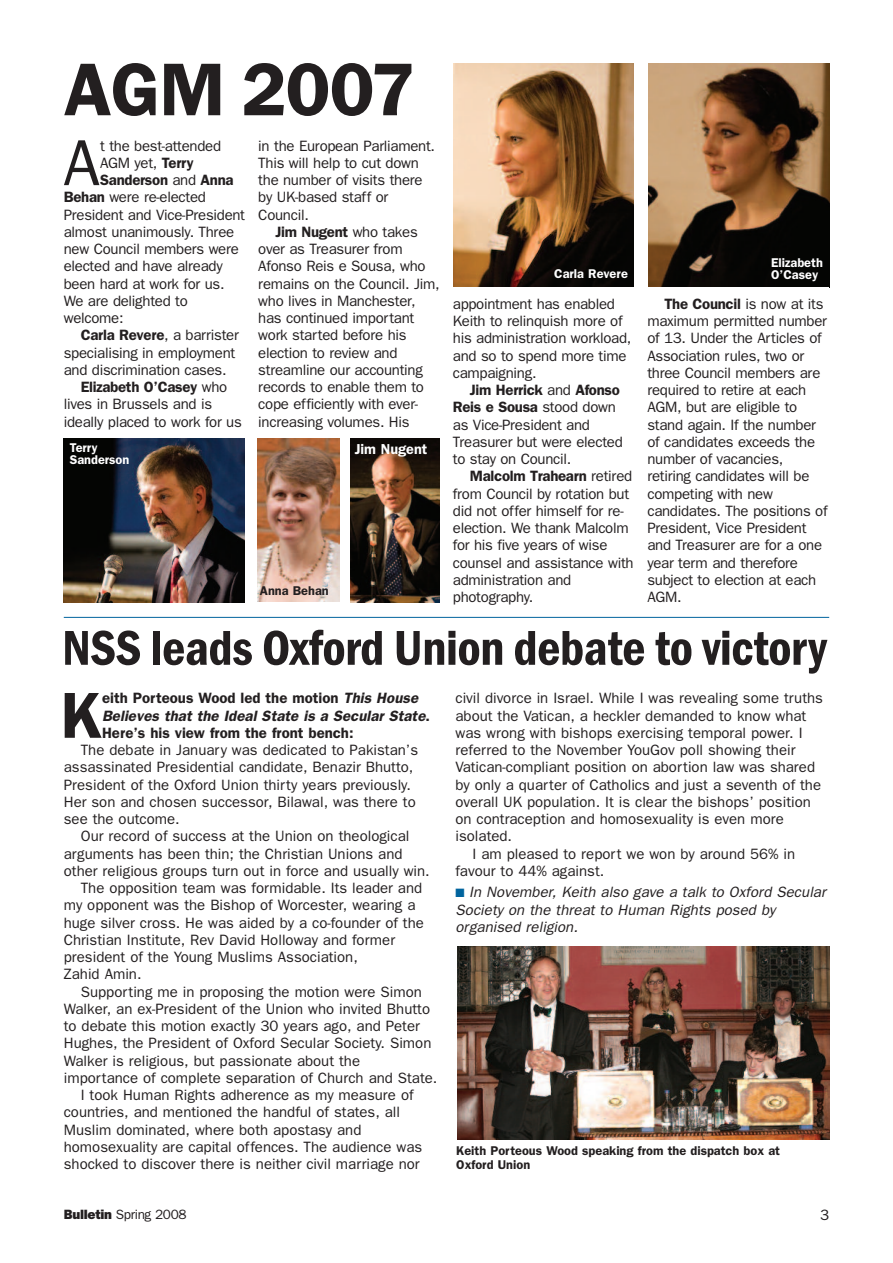
<style>
.page{position:relative;width:893px;height:1263px;background:#fff}
.page>*{position:absolute;margin:0;border:0;box-sizing:border-box;transform-origin:0 0}
.t1{font:600 75px "Franklin Gothic";letter-spacing:-.01em;color:#231f20}
.t2{font:65.25px "Franklin Gothic";color:#231f20}
.t3{font:600 65.25px "Franklin Gothic";color:#231f20}
.t4{font:600 condensed 50.7px "Franklin Gothic";letter-spacing:-.01em;color:#231f20}
.t5{font:15px/17.2px "Franklin Gothic";color:#231f20}
.t6{font:15px/17.2px "Franklin Gothic";letter-spacing:-.02em;color:#231f20}
.t7{font:600 15px/17.2px "Franklin Gothic";color:#231f20}
.t8{font:italic 15px/17.2px "Franklin Gothic";letter-spacing:.005em;color:#231f20}
.t9{font:600 15px "Franklin Gothic";letter-spacing:-.02em;color:#231f20}
.t10{font:600 14.4px "Franklin Gothic";color:#fff}
.t11{font:13.5px "Franklin Gothic";letter-spacing:-.025em;color:#231f20}
.t12{font:600 12.75px/14.2px "Franklin Gothic";color:#231f20}
.t13{font:600 12.75px/12px "Franklin Gothic";color:#fff}
.s1{font-weight:600}
.s2{font-weight:400}
.s3{font-style:italic}
.s4{color:#00649e}
.s5{font-weight:800}
</style>
<div class="page">
<img style="left:458px;top:946px;width:371px;height:194px">
<img style="left:453px;top:64px;width:181px;height:223px">
<img style="left:350px;top:438px;width:89px;height:164px">
<img style="left:64px;top:439px;width:181px;height:163px">
<hr style="left:64px;top:617px;width:765px;height:1px;background:#00649e">
<img style="left:648px;top:64px;width:181px;height:223px">
<img style="left:257px;top:438px;width:83px;height:164px">
<h1 class="t1" style="left:64px;top:45px;width:352px">AGM 2007</h1>
<h2 class="t2" style="left:63px;top:124px;width:38px">A</h2>
<p class="t6" style="left:100px;top:137px;width:123px">t the best-attended</p>
<p class="t5" style="left:100px;top:154px;width:95px">AGM yet, <span class="s1">Terry</span></p>
<p class="t9" style="left:100px;top:171px;width:135px">Sanderson <span class="s2">and</span> Anna</p>
<p class="t6" style="left:64px;top:189px;width:144px"><span class="s1">Behan</span> were re-elected</p>
<p class="t6" style="left:64px;top:206px;width:183px">President and Vice-President</p>
<p class="t6" style="left:64px;top:223px;width:172px">almost unanimously. Three</p>
<p class="t6" style="left:64px;top:240px;width:177px">new Council members were</p>
<p class="t6" style="left:64px;top:258px;width:160px">elected and have already</p>
<p class="t6" style="left:64px;top:275px;width:162px">been hard at work for us.</p>
<p class="t6" style="left:64px;top:292px;width:126px">We are delighted to</p>
<p class="t6" style="left:64px;top:309px;width:61px">welcome:</p>
<p class="t9" style="left:81px;top:326px;width:160px">Carla Revere<span class="s2">, a barrister</span></p>
<p class="t6" style="left:64px;top:344px;width:173px">specialising in employment</p>
<p class="t6" style="left:64px;top:361px;width:164px">and discrimination cases.</p>
<p class="t9" style="left:81px;top:378px;width:148px">Elizabeth O’Casey <span class="s2">who</span></p>
<p class="t6" style="left:64px;top:396px;width:150px">lives in Brussels and is</p>
<p class="t6" style="left:64px;top:413px;width:180px">ideally placed to work for us</p>
<p class="t6" style="left:258px;top:137px;width:178px">in the European Parliament.<br>This will help to cut down the number of visits there by UK-based staff or<br>Council.</p>
<p class="t6" style="left:258px;top:223px;width:183px;text-indent:17px"><span class="s1">Jim Nugent</span> who takes over as Treasurer from<br>Afonso Reis e Sousa, who remains on the Council. Jim, who lives in Manchester, has continued important work started before his election to review and streamline our accounting records to enable them to cope efficiently with ever&shy;increasing volumes. His</p>
<p class="t13" style="left:70px;top:441px;width:29px">Terry</p>
<p class="t10" style="left:355px;top:440px;width:74px">Jim Nugent</p>
<p class="t13" style="left:70px;top:453px;width:61px">Sanderson</p>
<p class="t12" style="left:260px;top:584px;width:70px">Anna Behan</p>
<p class="t13" style="left:554px;top:268px;width:75px">Carla Revere</p>
<p class="t13" style="left:771px;top:256px;width:53px">Elizabeth<br>O’Casey</p>
<p class="t6" style="left:453px;top:295px;width:180px">appointment has enabled<br>Keith to relinquish more of his administration workload, and so to spend more time campaigning.</p>
<p class="t6" style="left:453px;top:381px;width:171px;text-indent:17px"><span class="s1">Jim Herrick</span> and <span class="s1">Afonso<br>Reis e Sousa</span> stood down as Vice-President and<br>Treasurer but were elected to stay on Council.</p>
<p class="t6" style="left:453px;top:468px;width:182px;text-indent:17px"><span class="s1">Malcolm Trahearn</span> retired from Council by rotation but did not offer himself for re&shy;election. We thank Malcolm for his five years of wise counsel and assistance with administration and photography.</p>
<p class="t6" style="left:647px;top:295px;width:182px;text-indent:17px"><span class="s1">The Council</span> is now at its maximum permitted number of 13. Under the Articles of<br>Association rules, two or three Council members are required to retire at each<br>AGM, but are eligible to stand again. If the number of candidates exceeds the number of vacancies, retiring candidates will be competing with new candidates. The positions of<br>President, Vice President and Treasurer are for a one year term and therefore subject to election at each<br>AGM.</p>
<h3 class="t4" style="left:62px;top:631px;width:766px">NSS leads Oxford Union debate to victory</h3>
<h2 class="t3" style="left:60px;top:677px;width:43px">K</h2>
<p class="t7" style="left:102px;top:689px;width:329px">eith Porteous Wood led the motion <span class="s3">This House<br>Believes that the Ideal State is a Secular State</span>.<br>Here’s his view from the front bench:</p>
<p class="t5" style="left:64px;top:741px;width:356px;text-indent:17px">The debate in January was dedicated to Pakistan’s assassinated Presidential candidate, Benazir Bhutto, President of the Oxford Union thirty years previously.<br>Her son and chosen successor, Bilawal, was there to see the outcome.</p>
<p class="t5" style="left:81px;top:827px;width:330px">Our record of success at the Union on theological</p>
<p class="t5" style="left:64px;top:845px;width:340px">arguments has been thin; the Christian Unions and</p>
<p class="t5" style="left:64px;top:862px;width:367px">other religious groups turn out in force and usually win.</p>
<p class="t5" style="left:81px;top:879px;width:343px">The opposition team was formidable. Its leader and</p>
<p class="t5" style="left:64px;top:896px;width:353px">my opponent was the Bishop of Worcester, wearing a</p>
<p class="t5" style="left:64px;top:914px;width:362px">huge silver cross. He was aided by a co-founder of the</p>
<p class="t5" style="left:64px;top:931px;width:333px">Christian Institute, Rev David Holloway and former</p>
<p class="t5" style="left:64px;top:948px;width:296px">president of the Young Muslims Association,</p>
<p class="t5" style="left:64px;top:965px;width:79px">Zahid Amin.</p>
<p class="t5" style="left:81px;top:983px;width:343px">Supporting me in proposing the motion were Simon</p>
<p class="t5" style="left:64px;top:1000px;width:368px">Walker, an ex-President of the Union who invited Bhutto</p>
<p class="t5" style="left:64px;top:1017px;width:358px">to debate this motion exactly 30 years ago, and Peter</p>
<p class="t5" style="left:64px;top:1034px;width:369px">Hughes, the President of Oxford Secular Society. Simon</p>
<p class="t5" style="left:64px;top:1052px;width:298px">Walker is religious, but passionate about the</p>
<p class="t5" style="left:64px;top:1069px;width:375px">importance of complete separation of Church and State.</p>
<p class="t5" style="left:81px;top:1086px;width:334px">I took Human Rights adherence as my measure of</p>
<p class="t5" style="left:64px;top:1103px;width:338px">countries, and mentioned the handful of states, all</p>
<p class="t5" style="left:64px;top:1121px;width:299px">Muslim dominated, where both apostasy and</p>
<p class="t5" style="left:64px;top:1138px;width:360px">homosexuality are capital offences. The audience was</p>
<p class="t5" style="left:64px;top:1155px;width:357px">shocked to discover there is neither civil marriage nor</p>
<p class="t5" style="left:455px;top:689px;width:369px">civil divorce in Israel. While I was revealing some truths</p>
<p class="t5" style="left:455px;top:707px;width:352px">about the Vatican, a heckler demanded to know what</p>
<p class="t5" style="left:455px;top:724px;width:349px">was wrong with bishops exercising temporal power. I</p>
<p class="t5" style="left:455px;top:741px;width:342px">referred to the November YouGov poll showing their</p>
<p class="t5" style="left:455px;top:758px;width:361px">Vatican-compliant position on abortion law was shared</p>
<p class="t5" style="left:455px;top:776px;width:367px">by only a quarter of Catholics and just a seventh of the</p>
<p class="t5" style="left:455px;top:793px;width:357px">overall UK population. It is clear the bishops’ position</p>
<p class="t5" style="left:455px;top:810px;width:330px">on contraception and homosexuality is even more</p>
<p class="t5" style="left:455px;top:827px;width:58px">isolated.</p>
<p class="t5" style="left:472px;top:845px;width:324px">I am pleased to report we won by around 56% in</p>
<p class="t5" style="left:455px;top:862px;width:150px">favour to 44% against.</p>
<p class="t8" style="left:455px;top:883px;width:372px"><span class="s4">■</span> In November, Keith also gave a talk to Oxford Secular<br>Society on the threat to Human Rights posed by organised religion.</p>
<p class="t12" style="left:456px;top:1143px;width:325px">Keith Porteous Wood speaking from the dispatch box at<br>Oxford Union</p>
<p class="t11" style="left:64px;top:1206px;width:124px"><span class="s5">Bulletin</span> Spring 2008</p>
<p class="t5" style="left:820px;top:1206px;width:10px">3</p>
</div>
